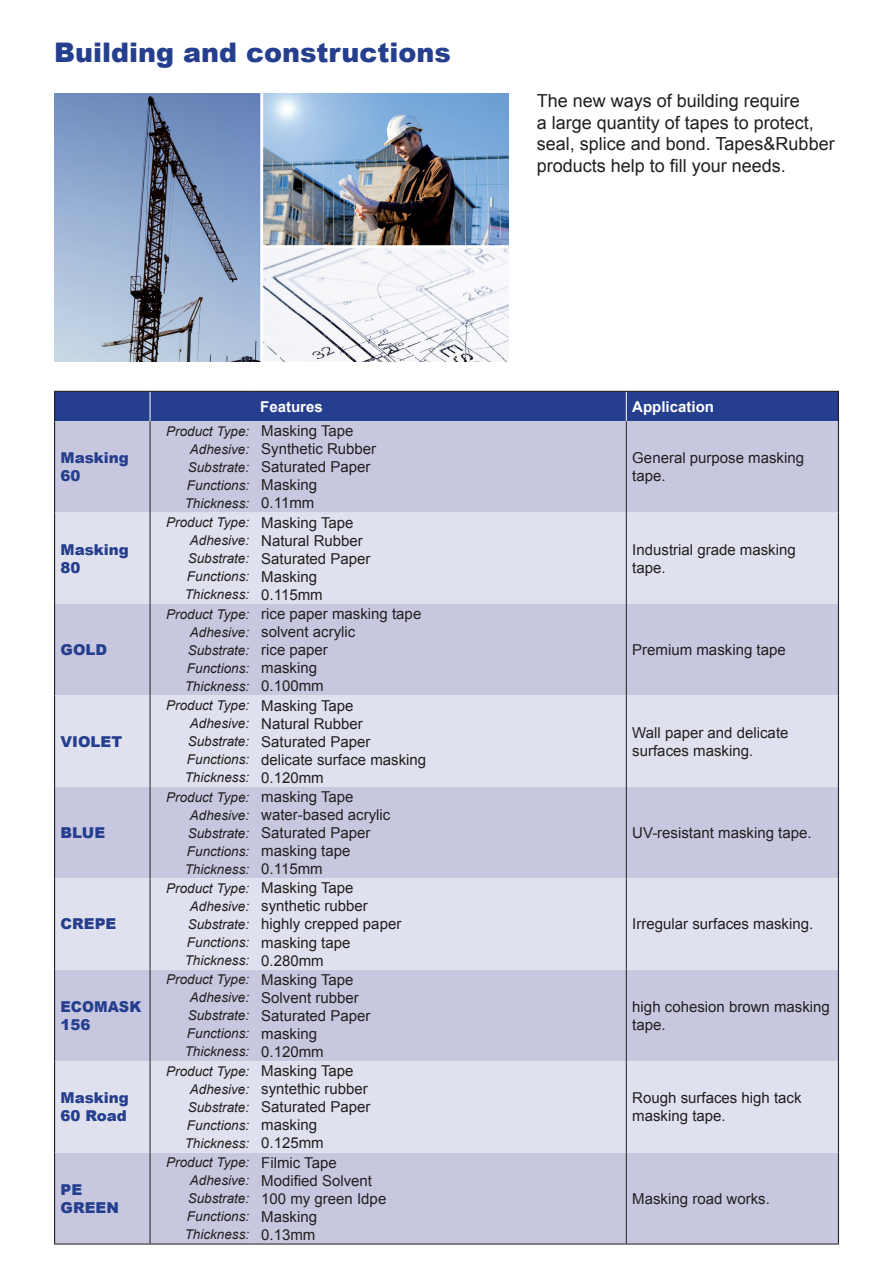
<style>
.page{position:relative;width:893px;height:1263px;background:#fff}
.page>*{position:absolute;margin:0;border:0;box-sizing:border-box;transform-origin:0 0}
.t1{font:900 27px "Arial";color:#253f8e}
.t2{font:18px/21.6px "Arial";color:#231f20}
.t3{font:15px/18px "Arial";color:#231f20}
.t4{font:900 15px/18px "Arial";color:#253f8e}
.t5{font:700 15px "Arial";color:#fff}
.t6{font:900 15px/18px "Arial";color:#253f8e;scale:.96 1}
.t7{font:italic 13.5px/18px "Arial";color:#231f20;text-align:right}
</style>
<div class="page">
<img style="left:54px;top:94px;width:455px;height:268px">
<div style="left:55px;top:421px;width:783px;height:823px;background:#c7c7e0"></div>
<svg style="left:55px;top:513px;width:783px;height:639px;background:#d5d5e7"></svg>
<hr style="left:54px;top:421px;width:1px;height:92px;background:#231f20">
<hr style="left:838px;top:421px;width:1px;height:92px;background:#231f20">
<hr style="left:54px;top:513px;width:1px;height:91px;background:#231f20">
<hr style="left:838px;top:513px;width:1px;height:91px;background:#231f20">
<hr style="left:54px;top:604px;width:1px;height:91px;background:#231f20">
<hr style="left:838px;top:604px;width:1px;height:91px;background:#231f20">
<hr style="left:54px;top:695px;width:1px;height:92px;background:#231f20">
<hr style="left:838px;top:695px;width:1px;height:92px;background:#231f20">
<hr style="left:54px;top:787px;width:1px;height:91px;background:#231f20">
<hr style="left:838px;top:787px;width:1px;height:91px;background:#231f20">
<hr style="left:54px;top:878px;width:1px;height:92px;background:#231f20">
<hr style="left:838px;top:878px;width:1px;height:92px;background:#231f20">
<hr style="left:54px;top:970px;width:1px;height:91px;background:#231f20">
<hr style="left:838px;top:970px;width:1px;height:91px;background:#231f20">
<hr style="left:54px;top:1061px;width:1px;height:91px;background:#231f20">
<hr style="left:838px;top:1061px;width:1px;height:91px;background:#231f20">
<hr style="left:54px;top:1152px;width:1px;height:92px;background:#231f20">
<hr style="left:838px;top:1152px;width:1px;height:92px;background:#231f20">
<hr style="left:150px;top:421px;width:1px;height:92px;background:#231f20">
<hr style="left:626px;top:421px;width:1px;height:92px;background:#231f20">
<hr style="left:150px;top:513px;width:1px;height:91px;background:#231f20">
<hr style="left:626px;top:513px;width:1px;height:91px;background:#231f20">
<hr style="left:150px;top:604px;width:1px;height:91px;background:#231f20">
<hr style="left:626px;top:604px;width:1px;height:91px;background:#231f20">
<hr style="left:150px;top:695px;width:1px;height:92px;background:#231f20">
<hr style="left:626px;top:695px;width:1px;height:92px;background:#231f20">
<hr style="left:150px;top:787px;width:1px;height:91px;background:#231f20">
<hr style="left:626px;top:787px;width:1px;height:91px;background:#231f20">
<hr style="left:150px;top:878px;width:1px;height:92px;background:#231f20">
<hr style="left:626px;top:878px;width:1px;height:92px;background:#231f20">
<hr style="left:150px;top:970px;width:1px;height:91px;background:#231f20">
<hr style="left:626px;top:970px;width:1px;height:91px;background:#231f20">
<hr style="left:150px;top:1061px;width:1px;height:91px;background:#231f20">
<hr style="left:626px;top:1061px;width:1px;height:91px;background:#231f20">
<hr style="left:150px;top:1152px;width:1px;height:92px;background:#231f20">
<hr style="left:626px;top:1152px;width:1px;height:92px;background:#231f20">
<div style="left:54px;top:391px;width:785px;height:30px;background:#253f8e"></div>
<hr style="left:54px;top:1244px;width:96px;height:1px;background:#231f20">
<hr style="left:150px;top:1244px;width:105px;height:1px;background:#231f20">
<hr style="left:255px;top:1244px;width:371px;height:1px;background:#231f20">
<hr style="left:626px;top:1244px;width:213px;height:1px;background:#231f20">
<h1 class="t1" style="left:54px;top:33px;width:398px">Building and constructions</h1>
<p class="t2" style="left:537px;top:90px;width:299px">The new ways of building require<br>a large quantity of tapes to protect, seal, splice and bond. Tapes&amp;Rubber products help to fill your needs.</p>
<p class="t5" style="left:260px;top:397px;width:64px">Features</p>
<p class="t5" style="left:632px;top:397px;width:83px">Application</p>
<p class="t4" style="left:61px;top:448px;width:70px">Masking<br>60</p>
<p class="t7" style="left:166px;top:422px;width:85px">Product Type:<br>Adhesive:<br>Substrate:<br>Functions:<br>Thickness:</p>
<p class="t3" style="left:261px;top:422px;width:117px">Masking Tape<br>Synthetic Rubber<br>Saturated Paper<br>Masking<br>0.11mm</p>
<p class="t3" style="left:632px;top:449px;width:173px">General purpose masking tape.</p>
<p class="t4" style="left:61px;top:540px;width:70px">Masking<br>80</p>
<p class="t7" style="left:166px;top:514px;width:85px">Product Type:<br>Adhesive:<br>Substrate:<br>Functions:<br>Thickness:</p>
<p class="t3" style="left:261px;top:514px;width:111px">Masking Tape<br>Natural Rubber<br>Saturated Paper<br>Masking<br>0.115mm</p>
<p class="t3" style="left:632px;top:541px;width:165px">Industrial grade masking tape.</p>
<p class="t4" style="left:61px;top:640px;width:48px">GOLD</p>
<p class="t7" style="left:166px;top:605px;width:85px">Product Type:<br>Adhesive:<br>Substrate:<br>Functions:<br>Thickness:</p>
<p class="t3" style="left:261px;top:605px;width:162px">rice paper masking tape solvent acrylic<br>rice paper<br>masking<br>0.100mm</p>
<p class="t3" style="left:632px;top:641px;width:155px">Premium masking tape</p>
<p class="t4" style="left:61px;top:732px;width:63px">VIOLET</p>
<p class="t7" style="left:166px;top:696px;width:85px">Product Type:<br>Adhesive:<br>Substrate:<br>Functions:<br>Thickness:</p>
<p class="t3" style="left:261px;top:696px;width:167px">Masking Tape<br>Natural Rubber<br>Saturated Paper<br>delicate surface masking<br>0.120mm</p>
<p class="t3" style="left:632px;top:723px;width:158px">Wall paper and delicate surfaces masking.</p>
<p class="t4" style="left:61px;top:823px;width:46px">BLUE</p>
<p class="t7" style="left:166px;top:788px;width:85px">Product Type:<br>Adhesive:<br>Substrate:<br>Functions:<br>Thickness:</p>
<p class="t3" style="left:261px;top:788px;width:131px">masking Tape water-based acrylic<br>Saturated Paper masking tape<br>0.115mm</p>
<p class="t3" style="left:632px;top:824px;width:181px">UV-resistant masking tape.</p>
<p class="t4" style="left:61px;top:914px;width:57px">CREPE</p>
<p class="t7" style="left:166px;top:879px;width:85px">Product Type:<br>Adhesive:<br>Substrate:<br>Functions:<br>Thickness:</p>
<p class="t3" style="left:261px;top:879px;width:142px">Masking Tape synthetic rubber highly crepped paper masking tape<br>0.280mm</p>
<p class="t3" style="left:632px;top:915px;width:182px">Irregular surfaces masking.</p>
<p class="t6" style="left:61px;top:997px;width:86px">ECOMASK<br>156</p>
<p class="t7" style="left:166px;top:971px;width:85px">Product Type:<br>Adhesive:<br>Substrate:<br>Functions:<br>Thickness:</p>
<p class="t3" style="left:261px;top:971px;width:111px">Masking Tape<br>Solvent rubber<br>Saturated Paper masking<br>0.120mm</p>
<p class="t3" style="left:632px;top:998px;width:199px">high cohesion brown masking tape.</p>
<p class="t4" style="left:61px;top:1088px;width:70px">Masking<br>60 Road</p>
<p class="t7" style="left:166px;top:1062px;width:85px">Product Type:<br>Adhesive:<br>Substrate:<br>Functions:<br>Thickness:</p>
<p class="t3" style="left:261px;top:1062px;width:111px">Masking Tape syntethic rubber<br>Saturated Paper masking<br>0.125mm</p>
<p class="t3" style="left:632px;top:1089px;width:171px">Rough surfaces high tack masking tape.</p>
<p class="t4" style="left:61px;top:1180px;width:60px">PE<br>GREEN</p>
<p class="t7" style="left:166px;top:1154px;width:85px">Product Type:<br>Adhesive:<br>Substrate:<br>Functions:<br>Thickness:</p>
<p class="t3" style="left:261px;top:1154px;width:127px">Filmic Tape<br>Modified Solvent<br>100 my green Idpe<br>Masking<br>0.13mm</p>
<p class="t3" style="left:632px;top:1190px;width:139px">Masking road works.</p>
</div>
